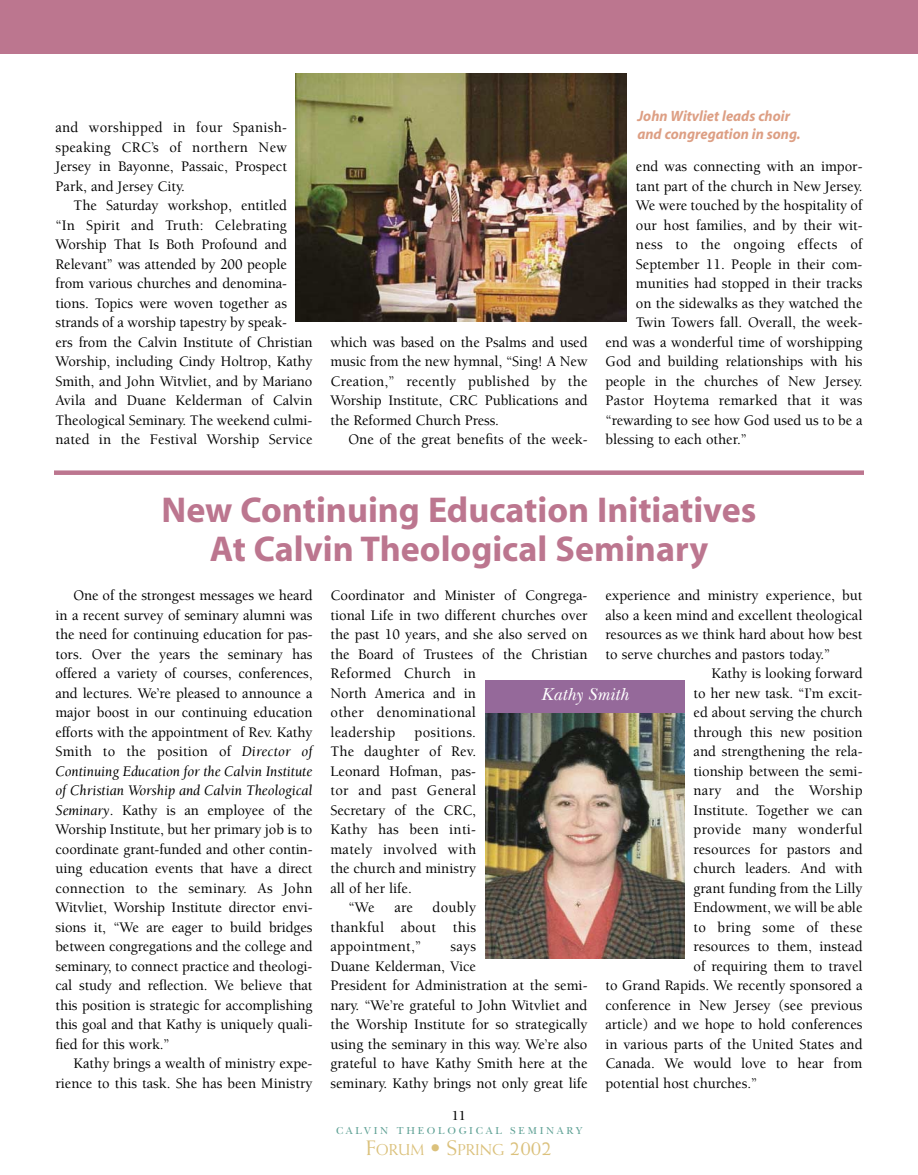
<style>
.page{position:relative;width:918px;height:1175px;background:#fff}
.page>*{position:absolute;margin:0;border:0;box-sizing:border-box;transform-origin:0 0}
.t1{font:700 36px/39px "Myriad";color:#bc768f;text-align:center}
.t2{font:italic 18px "New Baskerville";color:#fff}
.t3{font:15.75px "Weiss";color:#dbc17c}
.t4{font:500 15px/19.5px "Berkeley";color:#000;text-align:justify}
.t5{font:500 15px "Berkeley";letter-spacing:.02em;color:#000}
.t6{font:italic 700 15px/18px "Myriad";color:#dd9f84;scale:.96 1}
.t7{font:13.5px "New Baskerville";color:#000}
.t8{font:10.5px "New Baskerville";letter-spacing:.26em;color:#5fa195}
.s1{font-weight:400;font-style:italic}
.s2{font-size:21px}
</style>
<div class="page">
<div style="left:0;top:0;width:918px;height:54px;background:#bc768f"></div>
<img style="left:485px;top:711px;width:200px;height:247px">
<div style="left:485px;top:680px;width:199px;height:32px;background:#95699a"></div>
<img style="left:296px;top:73px;width:331px;height:248px">
<div style="left:54px;top:470px;width:810px;height:5px;background:#bc768f"></div>
<p class="t4" style="left:56px;top:119px;width:233px">and worshipped in four Spanish&shy;speaking CRC’s of northern New Jersey in Bayonne, Passaic, Prospect Park, and Jersey City.</p>
<p class="t4" style="left:56px;top:197px;width:259px;text-align:left;text-indent:18px">The Saturday workshop, entitled<br>“In Spirit and Truth: Celebrating Worship That Is Both Profound and Relevant” was attended by 200 people from various churches and denomina&shy;tions. Topics were woven together as strands of a worship tapestry by speak-<br>ers from the Calvin Institute of Christian Worship, including Cindy Holtrop, Kathy Smith, and John Witvliet, and by Mariano Avila and Duane Kelderman of Calvin Theological Seminary. The weekend culmi&shy;nated in the Festival Worship Service</p>
<p class="t4" style="left:330px;top:333px;width:259px">which was based on the Psalms and used music from the new hymnal, “Sing! A New Creation,” recently published by the Worship Institute, CRC Publications and the Reformed Church Press.</p>
<p class="t4" style="left:348px;top:431px;width:241px">One of the great benefits of the week-</p>
<p class="t6" style="left:638px;top:108px;width:171px">John Witvliet leads choir and congregation in song.</p>
<p class="t4" style="left:636px;top:158px;width:228px">end was connecting with an impor-</p>
<p class="t4" style="left:636px;top:177px;width:228px">tant part of the church in New Jersey.</p>
<p class="t4" style="left:636px;top:197px;width:228px">We were touched by the hospitality of</p>
<p class="t4" style="left:636px;top:216px;width:228px">our host families, and by their wit-</p>
<p class="t5" style="left:636px;top:238px;width:228px">ness to the ongoing effects of</p>
<p class="t4" style="left:636px;top:255px;width:228px">September 11. People in their com-</p>
<p class="t4" style="left:636px;top:275px;width:228px">munities had stopped in their tracks</p>
<p class="t4" style="left:636px;top:294px;width:228px">on the sidewalks as they watched the</p>
<p class="t4" style="left:636px;top:314px;width:228px">Twin Towers fall. Overall, the week-</p>
<p class="t4" style="left:605px;top:333px;width:259px">end was a wonderful time of worshipping</p>
<p class="t4" style="left:605px;top:353px;width:259px">God and building relationships with his</p>
<p class="t4" style="left:605px;top:372px;width:258px">people in the churches of New Jersey.</p>
<p class="t4" style="left:605px;top:392px;width:259px">Pastor Hoytema remarked that it was</p>
<p class="t4" style="left:605px;top:411px;width:258px">“rewarding to see how God used us to be a</p>
<p class="t4" style="left:605px;top:431px;width:143px">blessing to each other.”</p>
<h1 class="t1" style="left:162px;top:493px;width:596px">New Continuing Education Initiatives<br>At Calvin Theological Seminary</h1>
<p class="t4" style="left:56px;top:587px;width:259px;text-indent:18px">One of the strongest messages we heard in a recent survey of seminary alumni was the need for continuing education for pas&shy;tors. Over the years the seminary has offered a variety of courses, conferences, and lectures. We’re pleased to announce a major boost in our continuing education efforts with the appointment of Rev. Kathy Smith to the position of <span class="s1">Director of Continuing Education for the Calvin Institute of Christian Worship and Calvin Theological Seminary</span>. Kathy is an employee of the Worship Institute, but her primary job is to coordinate grant-funded and other contin&shy;uing education events that have a direct connection to the seminary. As John Witvliet, Worship Institute director envi&shy;sions it, “We are eager to build bridges between congregations and the college and seminary, to connect practice and theologi&shy;cal study and reflection. We believe that this position is strategic for accomplishing this goal and that Kathy is uniquely quali&shy;fied for this work.”</p>
<p class="t4" style="left:56px;top:1055px;width:259px;text-align:right">Kathy brings a wealth of ministry expe&shy;rience to this task. She has been Ministry</p>
<p class="t4" style="left:330px;top:587px;width:259px;text-align:left">Coordinator and Minister of Congrega&shy;tional Life in two different churches over the past 10 years, and she also served on the Board of Trustees of the Christian<br>Reformed Church in<br>North America and in<br>other denominational<br>leadership</p>
<p class="t4" style="left:606px;top:587px;width:259px">experience and ministry experience, but</p>
<p class="t4" style="left:606px;top:606px;width:258px">also a keen mind and excellent theological</p>
<p class="t4" style="left:606px;top:626px;width:258px">resources as we think hard about how best</p>
<p class="t4" style="left:606px;top:645px;width:226px">to serve churches and pastors today.”</p>
<p class="t4" style="left:711px;top:665px;width:153px">Kathy is looking forward</p>
<p class="t4" style="left:693px;top:684px;width:171px">to her new task. “I’m excit-</p>
<p class="t4" style="left:694px;top:704px;width:170px">ed about serving the church</p>
<p class="t4" style="left:694px;top:723px;width:170px">through this new position</p>
<p class="t4" style="left:694px;top:743px;width:170px">and strengthening the rela-</p>
<p class="t4" style="left:694px;top:762px;width:170px">tionship between the semi-</p>
<p class="t5" style="left:694px;top:784px;width:170px">nary and the Worship</p>
<p class="t4" style="left:694px;top:801px;width:170px">Institute. Together we can</p>
<p class="t5" style="left:694px;top:823px;width:170px">provide many wonderful</p>
<p class="t4" style="left:694px;top:840px;width:170px">resources for pastors and</p>
<p class="t4" style="left:694px;top:860px;width:170px">church leaders. And with</p>
<p class="t4" style="left:694px;top:879px;width:170px">grant funding from the Lilly</p>
<p class="t4" style="left:694px;top:899px;width:170px">Endowment, we will be able</p>
<p class="t5" style="left:694px;top:921px;width:170px">to bring some of these</p>
<p class="t4" style="left:694px;top:938px;width:170px">resources to them, instead</p>
<p class="t4" style="left:694px;top:957px;width:170px">of requiring them to travel</p>
<p class="t4" style="left:606px;top:977px;width:259px">to Grand Rapids. We recently sponsored a</p>
<p class="t4" style="left:606px;top:996px;width:259px">conference in New Jersey (see previous</p>
<p class="t4" style="left:606px;top:1016px;width:258px">article) and we hope to hold conferences</p>
<p class="t4" style="left:606px;top:1035px;width:259px">in various parts of the United States and</p>
<p class="t4" style="left:606px;top:1055px;width:259px">Canada. We would love to hear from</p>
<p class="t4" style="left:606px;top:1074px;width:153px">potential host churches.”</p>
<p class="t2" style="left:541px;top:688px;width:89px">Kathy Smith</p>
<p class="t5" style="left:415px;top:726px;width:63px">positions.</p>
<p class="t4" style="left:330px;top:743px;width:147px">The daughter of Rev.</p>
<p class="t4" style="left:330px;top:762px;width:147px">Leonard Hofman, pas-</p>
<p class="t5" style="left:330px;top:784px;width:147px">tor and past General</p>
<p class="t4" style="left:330px;top:801px;width:147px">Secretary of the CRC,</p>
<p class="t5" style="left:330px;top:823px;width:147px">Kathy has been inti-</p>
<p class="t5" style="left:330px;top:843px;width:147px">mately involved with</p>
<p class="t4" style="left:330px;top:860px;width:147px">the church and ministry</p>
<p class="t4" style="left:330px;top:879px;width:83px">all of her life.</p>
<p class="t4" style="left:348px;top:899px;width:28px">“We</p>
<p class="t4" style="left:394px;top:899px;width:20px">are</p>
<p class="t4" style="left:330px;top:899px;width:147px;text-indent:102px">doubly thankful about this appointment,”</p>
<p class="t4" style="left:330px;top:938px;width:259px;text-align:left;text-indent:120px">says<br>Duane Kelderman, Vice<br>President for Administration at the semi&shy;nary. “We’re grateful to John Witvliet and the Worship Institute for so strategically using the seminary in this way. We’re also grateful to have Kathy Smith here at the seminary. Kathy brings not only great life</p>
<p class="t7" style="left:452px;top:1110px;width:16px">11</p>
<p class="t8" style="left:336px;top:1126px;width:247px">CALVIN THEOLOGICAL SEMINARY</p>
<p class="t3" style="left:366px;top:1143px;width:187px"><span class="s2">F</span>ORUM <span class="s2">• S</span>PRING <span class="s2">2002</span></p>
</div>
